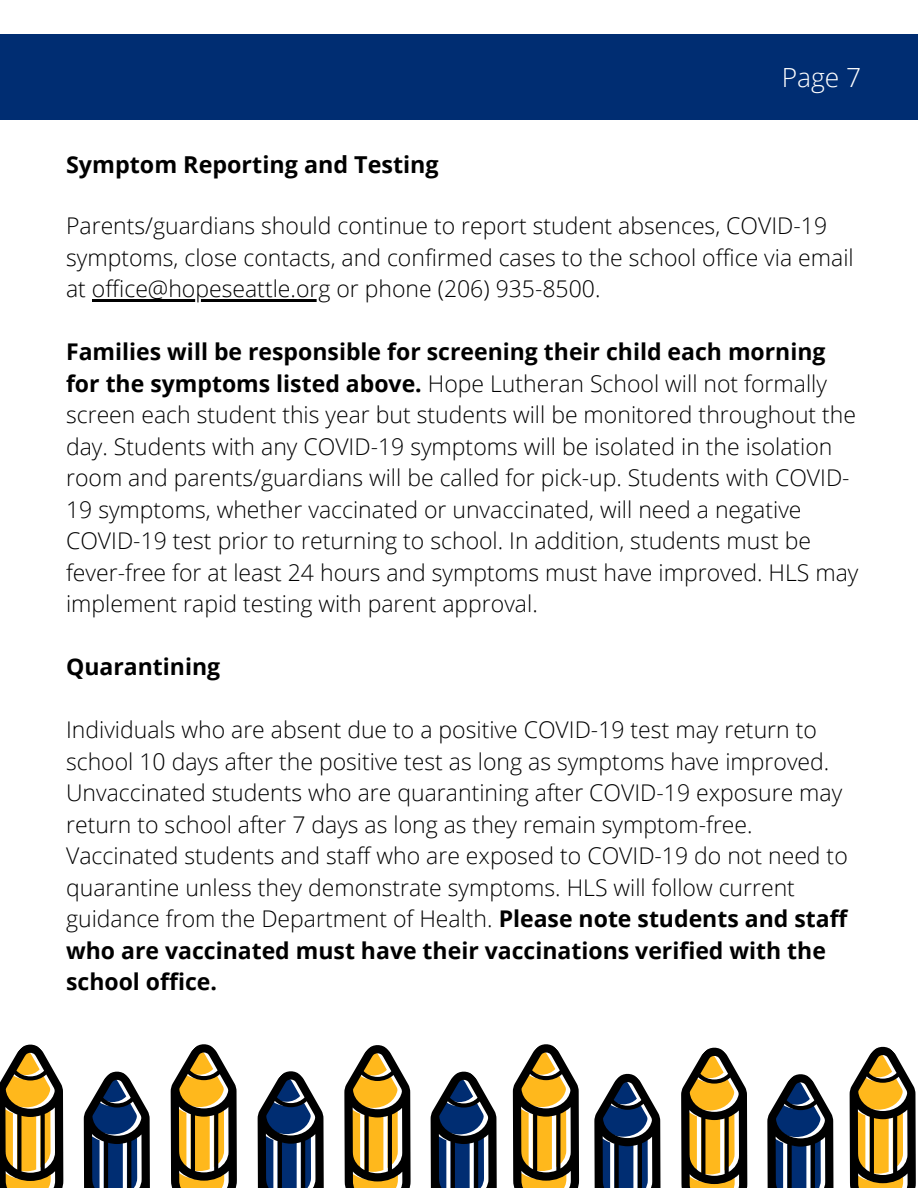
<style>
.page{position:relative;width:918px;height:1188px;background:#fff}
.page>*{position:absolute;margin:0;border:0;box-sizing:border-box;transform-origin:0 0}
.t1{font:300 26.4px "Open Sans";color:#fff}
.t2{font:700 23.25px "Open Sans";color:#000}
.t3{font:300 22.95px/31.5px "Open Sans";color:#000}
.t4{font:700 22.95px "Open Sans";color:#000}
.s1{font-weight:700}
</style>
<div class="page">
<svg style="left:0;top:1044px;width:916px;height:144px"></svg>
<div style="left:0;top:35px;width:918px;height:85px;background:#002d72"></div>
<hr style="left:92px;top:299px;width:238px;height:3px;background:#000">
<p class="t1" style="left:782px;top:59px;width:81px">Page 7</p>
<p class="t2" style="left:66px;top:149px;width:374px">Symptom Reporting and Testing</p>
<p class="t3" style="left:66px;top:209px;width:789px">Parents/guardians should continue to report student absences, COVID-19 symptoms, close contacts, and confirmed cases to the school office via email at office@hopeseattle.org or phone (206) 935-8500.</p>
<p class="t3" style="left:66px;top:335px;width:794px"><span class="s1">Families will be responsible for screening their child each morning for the symptoms listed above.</span> Hope Lutheran School will not formally screen each student this year but students will be monitored throughout the day. Students with any COVID-19 symptoms will be isolated in the isolation room and parents/guardians will be called for pick-up. Students with COVID-19 symptoms, whether vaccinated or unvaccinated, will need a negative COVID-19 test prior to returning to school. In addition, students must be fever-free for at least 24 hours and symptoms must have improved. HLS may implement rapid testing with parent approval.</p>
<p class="t4" style="left:66px;top:651px;width:156px">Quarantining</p>
<p class="t3" style="left:66px;top:713px;width:783px">Individuals who are absent due to a positive COVID-19 test may return to school 10 days after the positive test as long as symptoms have improved.<br>Unvaccinated students who are quarantining after COVID-19 exposure may return to school after 7 days as long as they remain symptom-free.<br>Vaccinated students and staff who are exposed to COVID-19 do not need to quarantine unless they demonstrate symptoms. HLS will follow current guidance from the Department of Health. <span class="s1">Please note students and staff who are vaccinated must have their vaccinations verified with the school office.</span></p>
</div>
